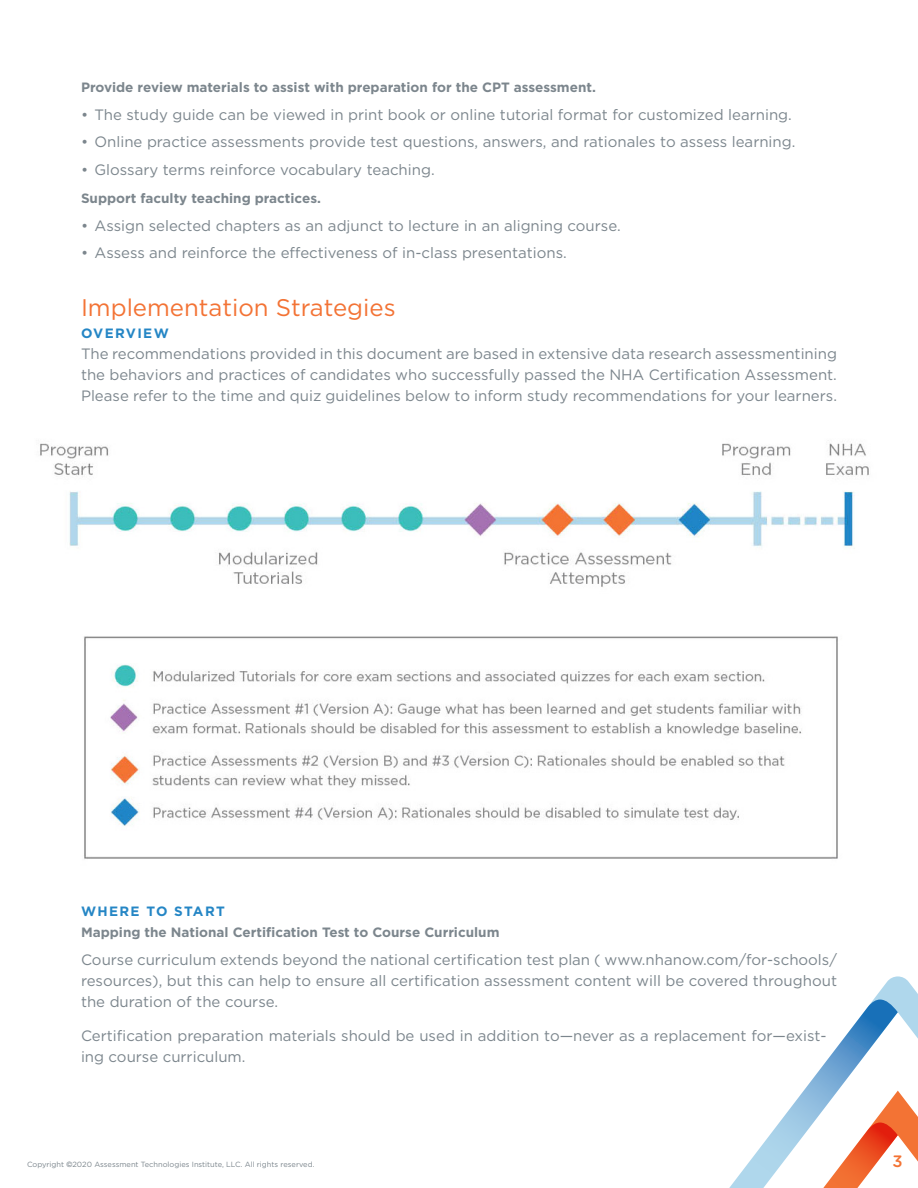
<style>
.page{position:relative;width:918px;height:1188px;background:#fff}
.page>*{position:absolute;margin:0;border:0;box-sizing:border-box;transform-origin:0 0}
.Head-2-orange-16{font:24px "Gotham";color:#f37335}
.t1{font:500 16.5px "Gotham Rounded";color:#f37334}
.Body-justified-8{font:15px/21px "Gotham";color:#7c868d;text-align:justify}
.head-4{font:700 13.5px "Gotham";color:#7c868d}
.Head-3-caps-8{font:700 13.5px "Gotham";letter-spacing:.1em;color:#2586c5}
.t2{font:7.5px "Gotham";color:#7c868d}
.s1{font-family:"Avenir LT Std";font-weight:500}
</style>
<div class="page">
<svg style="left:729px;top:976px;width:189px;height:212px"></svg>
<img style="left:40px;top:443px;width:829px;height:416px">
<p class="head-4" style="left:81px;top:78px;width:516px">Provide review materials to assist with preparation for the CPT assessment.</p>
<p class="Body-justified-8" style="left:81px;top:103px;width:712px">• The study guide can be viewed in print book or online tutorial format for customized learning.</p>
<p class="Body-justified-8" style="left:81px;top:131px;width:716px">• Online practice assessments provide test questions, answers, and rationales to assess learning.</p>
<p class="Body-justified-8" style="left:81px;top:159px;width:355px">• Glossary terms reinforce vocabulary teaching.</p>
<p class="head-4" style="left:81px;top:189px;width:242px">Support faculty teaching practices.</p>
<p class="Body-justified-8" style="left:81px;top:214px;width:541px">• Assign selected chapters as an adjunct to lecture in an aligning course.</p>
<p class="Body-justified-8" style="left:81px;top:242px;width:487px">• Assess and reinforce the effectiveness of in-class presentations.</p>
<p class="Head-2-orange-16" style="left:81px;top:292px;width:316px">Implementation Strategies</p>
<p class="Head-3-caps-8" style="left:81px;top:324px;width:89px">OVERVIEW</p>
<p class="Body-justified-8" style="left:81px;top:343px;width:758px">The recommendations provided in this document are based in extensive data research assessmentining the behaviors and practices of candidates who successfully passed the NHA Certification Assessment.<br>Please refer to the time and quiz guidelines below to inform study recommendations for your learners.</p>
<p class="Head-3-caps-8" style="left:81px;top:902px;width:145px">WHERE TO START</p>
<p class="head-4" style="left:81px;top:923px;width:420px">Mapping the National Certification Test to Course Curriculum</p>
<p class="Body-justified-8" style="left:81px;top:949px;width:758px">Course curriculum extends beyond the national certification test plan ( www.nhanow.com/for‑schools/ resources), but this can help to ensure all certification assessment content will be covered throughout the duration of the course.</p>
<p class="Body-justified-8" style="left:81px;top:1025px;width:747px">Certification preparation materials should be used in addition to—never as a replacement for—exist&shy;ing course curriculum.</p>
<p class="t2" style="left:27px;top:1160px;width:289px">Copyright <span class="s1">©</span>2020 Assessment Technologies Institute, LLC. All rights reserved.</p>
<p class="t1" style="left:892px;top:1149px;width:12px">3</p>
</div>
